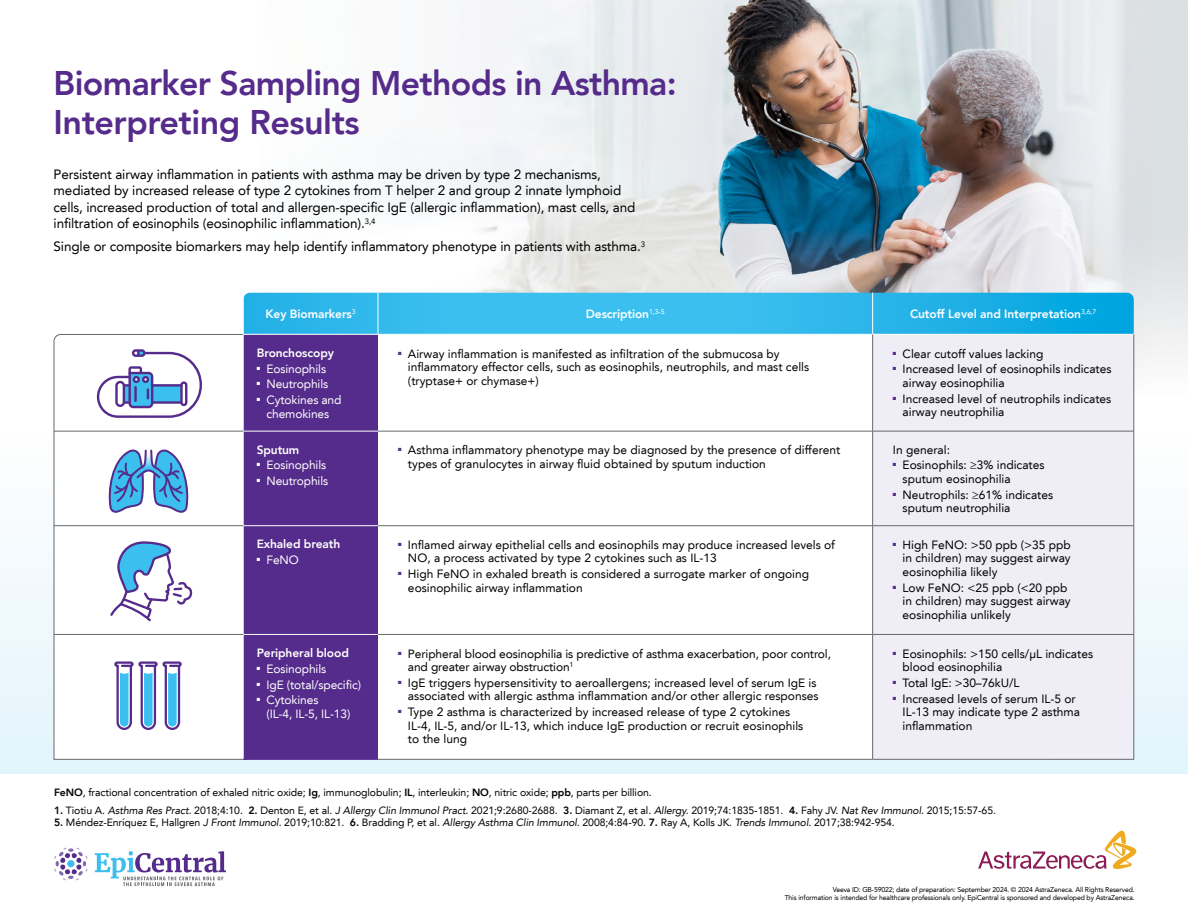
<style>
.page{position:relative;width:1188px;height:918px;background:#fff}
.page>*{position:absolute;margin:0;border:0;box-sizing:border-box;transform-origin:0 0}
.t1{font:800 34.2px/38.8px "Avenir LT";letter-spacing:-.02em;color:#552b8b}
.t2{font:13.5px/16.5px "Avenir LT";letter-spacing:-.01em;color:#000}
.t3{font:12px/13.5px "Avenir LT";color:#000}
.t4{font:12px/13.5px "Avenir LT";letter-spacing:-.01em;color:#fff;text-align:center}
.t5{font:800 12px "Avenir LT";letter-spacing:-.01em;color:#fff}
.t6{font:10.5px "Avenir LT";letter-spacing:-.01em;color:#000}
.t7{font:7.05px/8.6px "Avenir LT";letter-spacing:-.02em;color:#000;text-align:right}
.s1{font-weight:800}
.s2{font-style:italic}
</style>
<div class="page">
<div style="left:0;top:364px;width:1188px;height:409px;background:linear-gradient(to bottom,#fff,#e3f4fc)"></div>
<img style="left:260px;top:0;width:928px;height:405px">
<div style="left:327px;top:330px;width:723px;height:429px;background:#fff"></div>
<svg style="left:54px;top:334px;width:189px;height:426px"></svg>
<svg style="left:244px;top:293px;width:890px;height:41px;background:#2cb7ea"></svg>
<div style="left:244px;top:335px;width:134px;height:424px;background:#552b8b"></div>
<div style="left:873px;top:335px;width:261px;height:424px;background:#efedf6"></div>
<hr style="left:378px;top:293px;width:1px;height:41px;background:#fff">
<hr style="left:872px;top:293px;width:1px;height:41px;background:#fff">
<hr style="left:243px;top:334px;width:135px;height:1px;background:#fff">
<hr style="left:873px;top:334px;width:261px;height:1px;background:#fff">
<hr style="left:243px;top:334px;width:1px;height:97px;background:#fff">
<hr style="left:243px;top:431px;width:1px;height:95px;background:#fff">
<hr style="left:243px;top:526px;width:1px;height:108px;background:#fff">
<hr style="left:243px;top:634px;width:1px;height:125px;background:#fff">
<hr style="left:243px;top:431px;width:135px;height:1px;background:#fff">
<hr style="left:243px;top:525px;width:135px;height:1px;background:#fff">
<hr style="left:243px;top:634px;width:135px;height:1px;background:#fff">
<hr style="left:872px;top:334px;width:1px;height:97px;background:#66686d">
<hr style="left:1134px;top:334px;width:1px;height:97px;background:#66686d">
<hr style="left:378px;top:431px;width:495px;height:1px;background:#66686d">
<hr style="left:873px;top:431px;width:261px;height:1px;background:#66686d">
<hr style="left:872px;top:431px;width:1px;height:95px;background:#66686d">
<hr style="left:1134px;top:431px;width:1px;height:95px;background:#66686d">
<hr style="left:378px;top:525px;width:495px;height:1px;background:#66686d">
<hr style="left:873px;top:525px;width:261px;height:1px;background:#66686d">
<hr style="left:872px;top:526px;width:1px;height:108px;background:#66686d">
<hr style="left:1134px;top:526px;width:1px;height:108px;background:#66686d">
<hr style="left:378px;top:634px;width:495px;height:1px;background:#66686d">
<hr style="left:873px;top:634px;width:261px;height:1px;background:#66686d">
<hr style="left:872px;top:635px;width:1px;height:124px;background:#66686d">
<hr style="left:1134px;top:635px;width:1px;height:124px;background:#66686d">
<hr style="left:378px;top:759px;width:495px;height:1px;background:#66686d">
<hr style="left:873px;top:759px;width:261px;height:1px;background:#66686d">
<hr style="left:243px;top:759px;width:135px;height:1px;background:#552b8b">
<svg style="left:97px;top:349px;width:105px;height:69px"></svg>
<svg style="left:108px;top:540px;width:85px;height:90px"></svg>
<svg style="left:113px;top:660px;width:69px;height:71px"></svg>
<hr style="left:54px;top:431px;width:189px;height:1px;background:#66686d">
<hr style="left:54px;top:525px;width:189px;height:1px;background:#66686d">
<hr style="left:54px;top:634px;width:189px;height:1px;background:#66686d">
<svg style="left:106px;top:448px;width:83px;height:66px"></svg>
<svg style="left:95px;top:851px;width:131px;height:35px"></svg>
<svg style="left:54px;top:848px;width:34px;height:32px"></svg>
<div style="left:67px;top:860px;width:7px;height:7px;background:#3bbfef;border-radius:50%"></div>
<svg style="left:978px;top:830px;width:159px;height:39px"></svg>
<h1 class="t1" style="left:54px;top:64px;width:625px">Biomarker Sampling Methods in Asthma:<br>Interpreting Results</h1>
<p class="t2" style="left:54px;top:166px;width:583px">Persistent airway inflammation in patients with asthma may be driven by type 2 mechanisms, mediated by increased release of type 2 cytokines from T helper 2 and group 2 innate lymphoid cells, increased production of total and allergen-specific IgE (allergic inflammation), mast cells, and infiltration of eosinophils (eosinophilic inflammation).<sup>3,4</sup></p>
<p class="t2" style="left:54px;top:239px;width:593px">Single or composite biomarkers may help identify inflammatory phenotype in patients with asthma.<sup>3</sup></p>
<p class="t5" style="left:265px;top:307px;width:92px">Key Biomarkers<sup>3</sup></p>
<p class="t5" style="left:586px;top:307px;width:80px">Description<sup>1,3-5</sup></p>
<p class="t5" style="left:910px;top:307px;width:188px">Cutoff Level and Interpretation<sup>3,6,7</sup></p>
<p class="t5" style="left:257px;top:346px;width:79px">Bronchoscopy</p>
<p class="t4" style="left:257px;top:362px;width:71px">■ Eosinophils</p>
<p class="t4" style="left:257px;top:378px;width:73px">■ Neutrophils</p>
<p class="t4" style="left:257px;top:393px;width:86px">■ Cytokines and chemokines</p>
<p class="t3" style="left:408px;top:347px;width:403px;text-indent:-10px"><sup>■</sup> Airway inflammation is manifested as infiltration of the submucosa by inflammatory effector cells, such as eosinophils, neutrophils, and mast cells (tryptase+ or chymase+)</p>
<p class="t3" style="left:893px;top:347px;width:152px"><sup>■</sup> Clear cutoff values lacking</p>
<p class="t3" style="left:903px;top:362px;width:210px;text-indent:-10px"><sup>■</sup> Increased level of eosinophils indicates airway eosinophilia</p>
<p class="t3" style="left:903px;top:392px;width:210px;text-indent:-10px"><sup>■</sup> Increased level of neutrophils indicates airway neutrophilia</p>
<p class="t5" style="left:257px;top:442px;width:44px">Sputum</p>
<p class="t4" style="left:257px;top:459px;width:71px">■ Eosinophils</p>
<p class="t4" style="left:257px;top:474px;width:73px">■ Neutrophils</p>
<p class="t5" style="left:257px;top:537px;width:85px">Exhaled breath</p>
<p class="t4" style="left:257px;top:553px;width:44px">■ FeNO</p>
<p class="t5" style="left:257px;top:646px;width:94px">Peripheral blood</p>
<p class="t4" style="left:257px;top:662px;width:71px">■ Eosinophils</p>
<p class="t4" style="left:257px;top:678px;width:106px">■ IgE (total/specific)</p>
<p class="t4" style="left:267px;top:693px;width:85px;text-align:left;text-indent:-10px">■ Cytokines<br>(IL-4, IL-5, IL-13)</p>
<p class="t3" style="left:408px;top:444px;width:434px;text-indent:-10px"><sup>■</sup> Asthma inflammatory phenotype may be diagnosed by the presence of different types of granulocytes in airway fluid obtained by sputum induction</p>
<p class="t3" style="left:893px;top:443px;width:59px">In general:</p>
<p class="t3" style="left:903px;top:459px;width:143px;text-indent:-10px"><sup>■</sup> Eosinophils: ≥3% indicates sputum eosinophilia</p>
<p class="t3" style="left:903px;top:488px;width:152px;text-indent:-10px"><sup>■</sup> Neutrophils: ≥61% indicates sputum neutrophilia</p>
<p class="t3" style="left:408px;top:538px;width:429px;text-indent:-10px"><sup>■</sup> Inflamed airway epithelial cells and eosinophils may produce increased levels of<br>NO, a process activated by type 2 cytokines such as IL-13</p>
<p class="t3" style="left:408px;top:567px;width:403px;text-indent:-10px"><sup>■</sup> High FeNO in exhaled breath is considered a surrogate marker of ongoing eosinophilic airway inflammation</p>
<p class="t3" style="left:408px;top:647px;width:425px;text-indent:-10px"><sup>■</sup> Peripheral blood eosinophilia is predictive of asthma exacerbation, poor control, and greater airway obstruction<sup>1</sup></p>
<p class="t3" style="left:398px;top:676px;width:422px;text-align:right"><sup>■</sup> IgE triggers hypersensitivity to aeroallergens; increased level of serum IgE is associated with allergic asthma inflammation and/or other allergic responses</p>
<p class="t3" style="left:408px;top:705px;width:397px;text-indent:-10px"><sup>■</sup> Type 2 asthma is characterized by increased release of type 2 cytokines<br>IL-4, IL-5, and/or IL-13, which induce IgE production or recruit eosinophils to the lung</p>
<p class="t3" style="left:903px;top:538px;width:170px;text-align:justify;text-indent:-10px"><sup>■</sup> High FeNO: &gt;50 ppb (&gt;35 ppb in children) may suggest airway eosinophilia likely</p>
<p class="t3" style="left:903px;top:581px;width:170px;text-indent:-10px"><sup>■</sup> Low FeNO: &lt;25 ppb (&lt;20 ppb in children) may suggest airway eosinophilia unlikely</p>
<p class="t3" style="left:903px;top:647px;width:192px;text-indent:-10px"><sup>■</sup> Eosinophils: &gt;150 cells/µL indicates blood eosinophilia</p>
<p class="t3" style="left:893px;top:676px;width:128px"><sup>■</sup> Total IgE: &gt;30–76kU/L</p>
<p class="t3" style="left:903px;top:692px;width:179px;text-indent:-10px"><sup>■</sup> Increased levels of serum IL-5 or<br>IL-13 may indicate type 2 asthma inflammation</p>
<p class="t6" style="left:54px;top:787px;width:599px"><span class="s1">FeNO</span>, fractional concentration of exhaled nitric oxide; <span class="s1">Ig</span>, immunoglobulin; <span class="s1">IL</span>, interleukin; <span class="s1">NO</span>, nitric oxide; <span class="s1">ppb</span>, parts per billion.</p>
<p class="t6" style="left:54px;top:804px;width:943px"><span class="s1">1.</span> Tiotiu A. <span class="s2">Asthma Res Pract.</span> 2018;4:10. <span class="s1">2.</span> Denton E, et al. <span class="s2">J Allergy Clin Immunol Pract.</span> 2021;9:2680-2688. <span class="s1">3.</span> Diamant Z, et al. <span class="s2">Allergy.</span> 2019;74:1835-1851. <span class="s1">4.</span> Fahy JV. <span class="s2">Nat Rev Immunol.</span> 2015;15:57-65.</p>
<p class="t6" style="left:54px;top:816px;width:842px"><span class="s1">5.</span> Méndez-Enríquez E, Hallgren <span class="s2">J Front Immunol.</span> 2019;10:821. <span class="s1">6.</span> Bradding P, et al. <span class="s2">Allergy Asthma Clin Immunol.</span> 2008;4:84-90. <span class="s1">7.</span> Ray A, Kolls JK. <span class="s2">Trends Immunol.</span> 2017;38:942-954.</p>
<p class="t7" style="left:785px;top:885px;width:351px">Veeva ID: GB-59022; date of preparation: September 2024. © 2024 AstraZeneca. All Rights Reserved.<br>This information is intended for healthcare professionals only. EpiCentral is sponsored and developed by AstraZeneca.</p>
</div>
